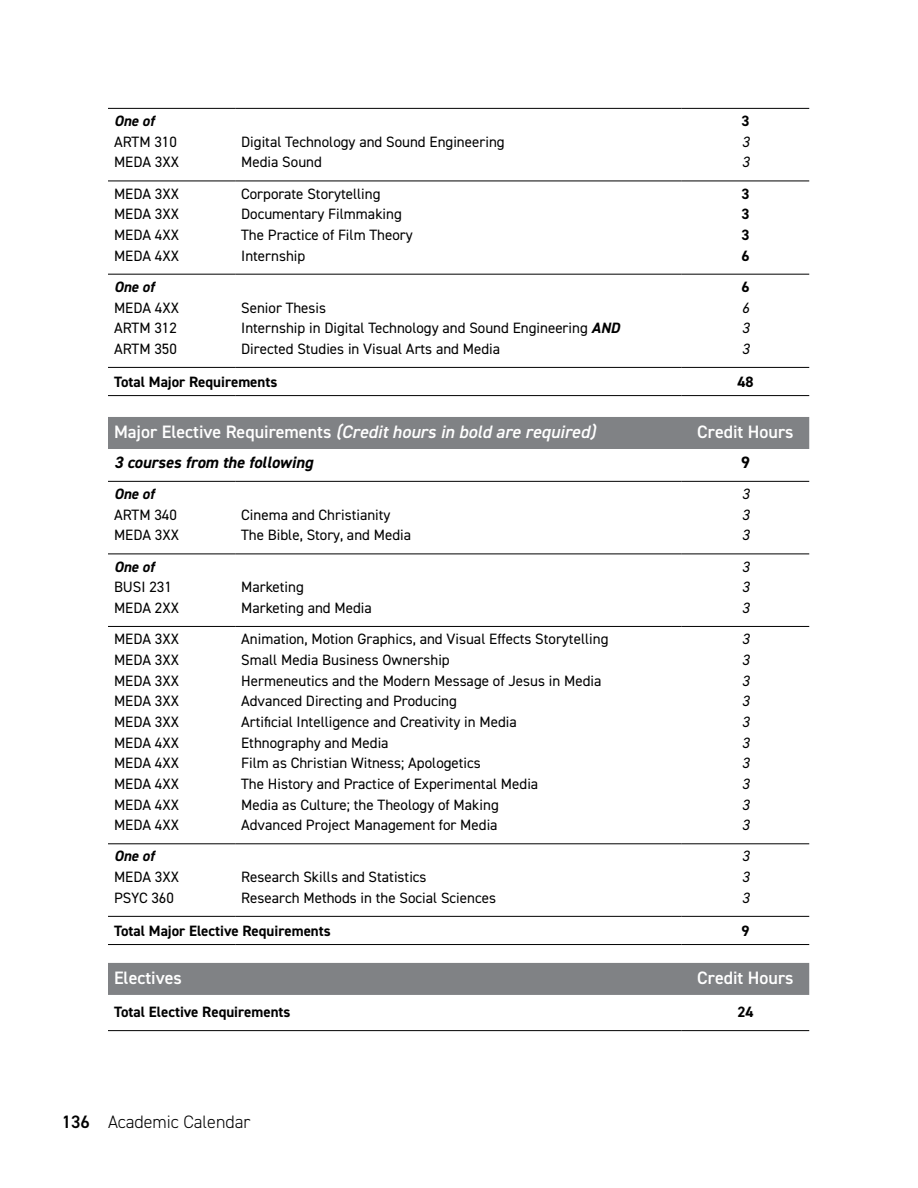
<style>
.page{position:relative;width:918px;height:1188px;background:#fff}
.page>*{position:absolute;margin:0;border:0;box-sizing:border-box;transform-origin:0 0}
.t1{font:italic 600 18px "DIN2014";color:#fff}
.t2{font:600 18px "DIN2014";color:#fff}
.t3{font:300 18px "DIN2014";color:#000}
.t4{font:italic 700 16.5px "DIN2014";color:#000}
.t5{font:700 16.5px "DIN2014";color:#000}
.t6{font:15px "DIN2014";color:#000}
.t7{font:700 15px "DIN2014";color:#000}
.t8{font:italic 700 15px "DIN2014";color:#000}
.t9{font:italic 15px "DIN2014";color:#000}
.s1{font-weight:700;font-style:italic}
.s2{font-style:normal}
.s3{font-weight:600}
</style>
<div class="page">
<hr style="left:682px;top:395px;width:127px;height:1px;background:#000">
<hr style="left:108px;top:395px;width:127px;height:1px;background:#000">
<hr style="left:235px;top:395px;width:447px;height:1px;background:#000">
<hr style="left:108px;top:108px;width:127px;height:1px;background:#000">
<hr style="left:235px;top:108px;width:447px;height:1px;background:#000">
<hr style="left:682px;top:108px;width:127px;height:1px;background:#000">
<hr style="left:108px;top:274px;width:127px;height:1px;background:#000">
<hr style="left:235px;top:274px;width:447px;height:1px;background:#000">
<hr style="left:682px;top:274px;width:127px;height:1px;background:#000">
<hr style="left:108px;top:367px;width:127px;height:1px;background:#000">
<hr style="left:235px;top:367px;width:447px;height:1px;background:#000">
<hr style="left:682px;top:367px;width:127px;height:1px;background:#000">
<hr style="left:108px;top:181px;width:127px;height:1px;background:#000">
<hr style="left:235px;top:181px;width:447px;height:1px;background:#000">
<hr style="left:682px;top:181px;width:127px;height:1px;background:#000">
<div style="left:108px;top:417px;width:701px;height:32px;background:#808285"></div>
<hr style="left:682px;top:944px;width:127px;height:1px;background:#000">
<hr style="left:108px;top:481px;width:127px;height:1px;background:#000">
<hr style="left:235px;top:481px;width:447px;height:1px;background:#000">
<hr style="left:682px;top:481px;width:127px;height:1px;background:#000">
<hr style="left:108px;top:554px;width:127px;height:1px;background:#000">
<hr style="left:235px;top:554px;width:447px;height:1px;background:#000">
<hr style="left:682px;top:554px;width:127px;height:1px;background:#000">
<hr style="left:108px;top:944px;width:127px;height:1px;background:#000">
<hr style="left:235px;top:944px;width:447px;height:1px;background:#000">
<hr style="left:108px;top:843px;width:127px;height:1px;background:#000">
<hr style="left:235px;top:843px;width:447px;height:1px;background:#000">
<hr style="left:682px;top:843px;width:127px;height:1px;background:#000">
<hr style="left:108px;top:916px;width:127px;height:1px;background:#000">
<hr style="left:235px;top:916px;width:447px;height:1px;background:#000">
<hr style="left:682px;top:916px;width:127px;height:1px;background:#000">
<hr style="left:108px;top:626px;width:127px;height:1px;background:#000">
<hr style="left:235px;top:626px;width:447px;height:1px;background:#000">
<hr style="left:682px;top:626px;width:127px;height:1px;background:#000">
<div style="left:108px;top:963px;width:701px;height:32px;background:#808285"></div>
<hr style="left:108px;top:1030px;width:574px;height:1px;background:#000">
<hr style="left:682px;top:1030px;width:127px;height:1px;background:#000">
<p class="t8" style="left:114px;top:111px;width:42px">One of</p>
<p class="t7" style="left:741px;top:111px;width:10px">3</p>
<p class="t6" style="left:114px;top:132px;width:64px">ARTM 310</p>
<p class="t6" style="left:241px;top:132px;width:265px">Digital Technology and Sound Engineering</p>
<p class="t9" style="left:742px;top:132px;width:9px">3</p>
<p class="t6" style="left:114px;top:153px;width:66px">MEDA 3XX</p>
<p class="t6" style="left:241px;top:153px;width:82px">Media Sound</p>
<p class="t9" style="left:742px;top:153px;width:9px">3</p>
<p class="t6" style="left:114px;top:184px;width:66px">MEDA 3XX</p>
<p class="t6" style="left:241px;top:184px;width:141px">Corporate Storytelling</p>
<p class="t7" style="left:741px;top:183px;width:10px">3</p>
<p class="t6" style="left:114px;top:205px;width:66px">MEDA 3XX</p>
<p class="t6" style="left:241px;top:205px;width:162px">Documentary Filmmaking</p>
<p class="t7" style="left:741px;top:204px;width:10px">3</p>
<p class="t6" style="left:114px;top:225px;width:66px">MEDA 4XX</p>
<p class="t6" style="left:241px;top:225px;width:173px">The Practice of Film Theory</p>
<p class="t7" style="left:741px;top:225px;width:10px">3</p>
<p class="t6" style="left:114px;top:246px;width:66px">MEDA 4XX</p>
<p class="t6" style="left:241px;top:246px;width:66px">Internship</p>
<p class="t7" style="left:741px;top:246px;width:10px">6</p>
<p class="t8" style="left:114px;top:277px;width:42px">One of</p>
<p class="t7" style="left:741px;top:277px;width:10px">6</p>
<p class="t6" style="left:114px;top:298px;width:66px">MEDA 4XX</p>
<p class="t6" style="left:241px;top:298px;width:87px">Senior Thesis</p>
<p class="t9" style="left:742px;top:298px;width:9px">6</p>
<p class="t6" style="left:114px;top:319px;width:64px">ARTM 312</p>
<p class="t6" style="left:241px;top:319px;width:380px">Internship in Digital Technology and Sound Engineering <span class="s1">AND</span></p>
<p class="t9" style="left:742px;top:319px;width:9px">3</p>
<p class="t6" style="left:114px;top:339px;width:64px">ARTM 350</p>
<p class="t6" style="left:241px;top:339px;width:261px">Directed Studies in Visual Arts and Media</p>
<p class="t9" style="left:742px;top:339px;width:9px">3</p>
<p class="t7" style="left:114px;top:371px;width:165px">Total Major Requirements</p>
<p class="t7" style="left:737px;top:371px;width:18px">48</p>
<p class="t1" style="left:114px;top:420px;width:483px"><span class="s2">Major Elective Requirements</span> (Credit hours in bold are required)</p>
<p class="t2" style="left:697px;top:420px;width:98px">Credit Hours</p>
<p class="t4" style="left:114px;top:451px;width:200px">3 courses from the following</p>
<p class="t5" style="left:741px;top:451px;width:10px">9</p>
<p class="t8" style="left:114px;top:484px;width:42px">One of</p>
<p class="t9" style="left:742px;top:484px;width:9px">3</p>
<p class="t6" style="left:114px;top:505px;width:64px">ARTM 340</p>
<p class="t6" style="left:241px;top:505px;width:151px">Cinema and Christianity</p>
<p class="t9" style="left:742px;top:505px;width:9px">3</p>
<p class="t6" style="left:114px;top:526px;width:66px">MEDA 3XX</p>
<p class="t6" style="left:241px;top:526px;width:171px">The Bible, Story, and Media</p>
<p class="t9" style="left:742px;top:526px;width:9px">3</p>
<p class="t8" style="left:114px;top:556px;width:42px">One of</p>
<p class="t9" style="left:742px;top:557px;width:9px">3</p>
<p class="t6" style="left:114px;top:578px;width:59px">BUSI 231</p>
<p class="t6" style="left:241px;top:578px;width:64px">Marketing</p>
<p class="t9" style="left:742px;top:578px;width:9px">3</p>
<p class="t6" style="left:114px;top:598px;width:66px">MEDA 2XX</p>
<p class="t6" style="left:241px;top:598px;width:132px">Marketing and Media</p>
<p class="t9" style="left:742px;top:598px;width:9px">3</p>
<p class="t6" style="left:114px;top:630px;width:66px">MEDA 3XX</p>
<p class="t6" style="left:241px;top:630px;width:369px">Animation, Motion Graphics, and Visual Effects Storytelling</p>
<p class="t9" style="left:742px;top:630px;width:9px">3</p>
<p class="t6" style="left:114px;top:650px;width:66px">MEDA 3XX</p>
<p class="t6" style="left:241px;top:650px;width:210px">Small Media Business Ownership</p>
<p class="t9" style="left:742px;top:650px;width:9px">3</p>
<p class="t6" style="left:114px;top:671px;width:66px">MEDA 3XX</p>
<p class="t6" style="left:241px;top:671px;width:362px">Hermeneutics and the Modern Message of Jesus in Media</p>
<p class="t9" style="left:742px;top:671px;width:9px">3</p>
<p class="t6" style="left:114px;top:692px;width:66px">MEDA 3XX</p>
<p class="t6" style="left:241px;top:692px;width:217px">Advanced Directing and Producing</p>
<p class="t9" style="left:742px;top:692px;width:9px">3</p>
<p class="t6" style="left:114px;top:712px;width:66px">MEDA 3XX</p>
<p class="t6" style="left:241px;top:712px;width:277px">Artificial Intelligence and Creativity in Media</p>
<p class="t9" style="left:742px;top:712px;width:9px">3</p>
<p class="t6" style="left:114px;top:733px;width:66px">MEDA 4XX</p>
<p class="t6" style="left:241px;top:733px;width:149px">Ethnography and Media</p>
<p class="t9" style="left:742px;top:733px;width:9px">3</p>
<p class="t6" style="left:114px;top:754px;width:66px">MEDA 4XX</p>
<p class="t6" style="left:241px;top:754px;width:241px">Film as Christian Witness; Apologetics</p>
<p class="t9" style="left:742px;top:754px;width:9px">3</p>
<p class="t6" style="left:114px;top:774px;width:66px">MEDA 4XX</p>
<p class="t6" style="left:241px;top:774px;width:299px">The History and Practice of Experimental Media</p>
<p class="t9" style="left:742px;top:774px;width:9px">3</p>
<p class="t6" style="left:114px;top:795px;width:66px">MEDA 4XX</p>
<p class="t6" style="left:241px;top:795px;width:259px">Media as Culture; the Theology of Making</p>
<p class="t9" style="left:742px;top:795px;width:9px">3</p>
<p class="t6" style="left:114px;top:816px;width:66px">MEDA 4XX</p>
<p class="t6" style="left:241px;top:816px;width:258px">Advanced Project Management for Media</p>
<p class="t9" style="left:742px;top:816px;width:9px">3</p>
<p class="t8" style="left:114px;top:846px;width:42px">One of</p>
<p class="t9" style="left:742px;top:847px;width:9px">3</p>
<p class="t6" style="left:114px;top:868px;width:66px">MEDA 3XX</p>
<p class="t6" style="left:241px;top:868px;width:187px">Research Skills and Statistics</p>
<p class="t9" style="left:742px;top:868px;width:9px">3</p>
<p class="t6" style="left:114px;top:888px;width:61px">PSYC 360</p>
<p class="t6" style="left:241px;top:888px;width:256px">Research Methods in the Social Sciences</p>
<p class="t9" style="left:742px;top:888px;width:9px">3</p>
<p class="t7" style="left:114px;top:920px;width:218px">Total Major Elective Requirements</p>
<p class="t7" style="left:741px;top:920px;width:10px">9</p>
<p class="t2" style="left:114px;top:966px;width:69px">Electives</p>
<p class="t2" style="left:697px;top:966px;width:98px">Credit Hours</p>
<p class="t7" style="left:114px;top:1002px;width:178px">Total Elective Requirements</p>
<p class="t7" style="left:737px;top:1002px;width:18px">24</p>
<p class="t3" style="left:62px;top:1111px;width:190px"><span class="s3">136</span> Academic Calendar</p>
</div>
